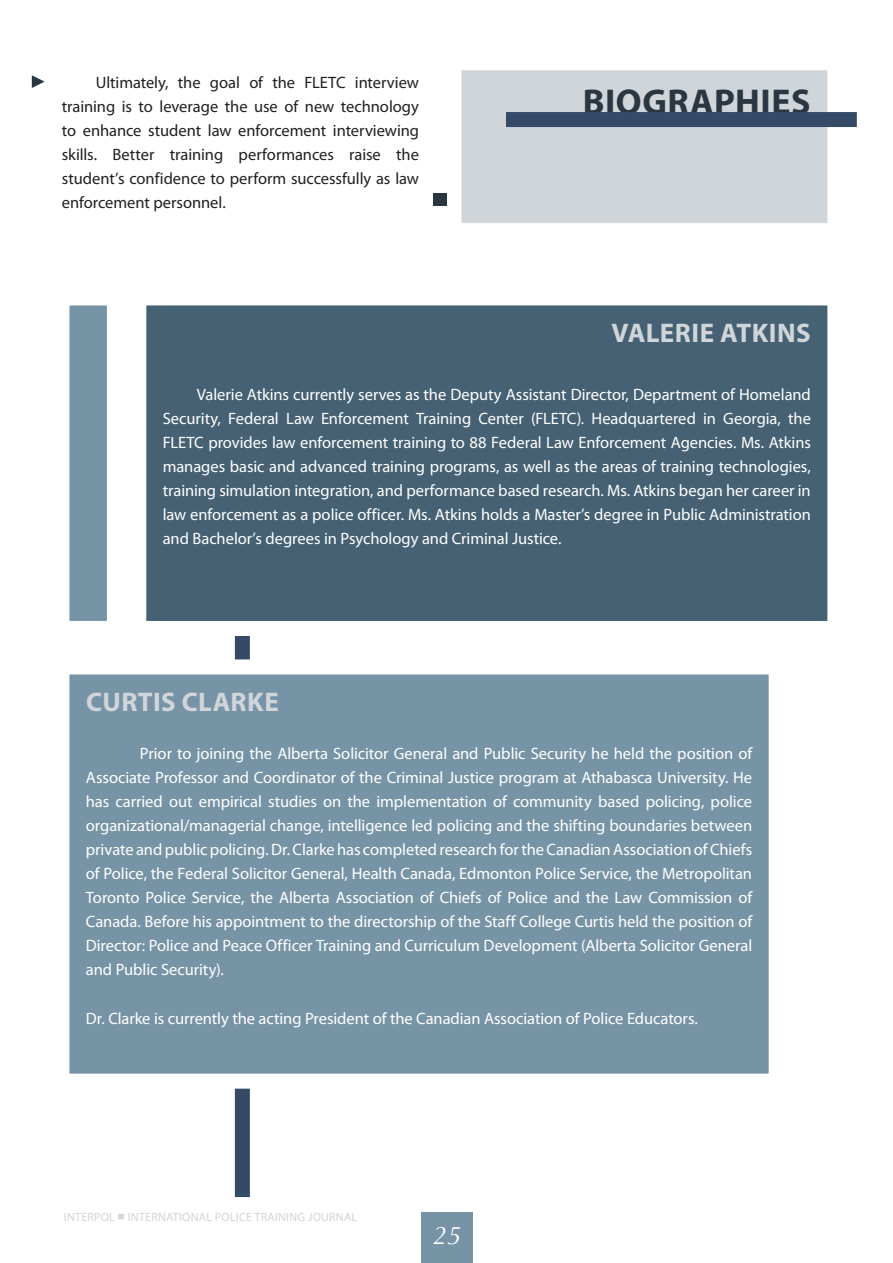
<style>
.page{position:relative;width:893px;height:1263px;background:#fff}
.page>*{position:absolute;margin:0;border:0;box-sizing:border-box;transform-origin:0 0}
.Bio{font:700 36px "Myriad Pro";letter-spacing:.015em;color:#2a3640}
.Bio-2{font:700 27px "Myriad Pro";letter-spacing:.015em;color:#d0d5d9}
.t1{font:italic 25.5px "Optima";color:#fff}
.Bio-3{font:16.5px/24px "Myriad Pro";color:#fff;text-align:justify}
.Body_text{font:16.5px/24px "Myriad Pro";letter-spacing:-.005em;color:#fff;text-align:justify}
.Body_text-2{font:16.5px/24px "Myriad Pro";letter-spacing:-.005em;color:#231f20;text-align:justify}
.t2{font:12px "Myriad Pro";letter-spacing:.02em;color:#d0d5d9}
.s1{font-family:"Apple Gothic"}
</style>
<div class="page">
<div style="left:235px;top:570px;width:15px;height:627px;background:#344a66"></div>
<div style="left:446px;top:70px;width:382px;height:153px;background:#d0d5d9"></div>
<svg style="left:69px;top:652px;width:700px;height:444px;background:#859faf"></svg>
<svg style="left:146px;top:305px;width:682px;height:338px;background:#516b7c"></svg>
<div style="left:69px;top:305px;width:38px;height:316px;background:#7794a6"></div>
<div style="left:506px;top:112px;width:351px;height:15px;background:#344a66"></div>
<div style="left:433px;top:193px;width:13px;height:13px;background:#2a3640"></div>
<svg style="left:32px;top:75px;width:13px;height:13px"></svg>
<div style="left:421px;top:1212px;width:51px;height:51px;background:#7794a6"></div>
<p class="Body_text-2" style="left:62px;top:70px;width:359px;text-indent:34px">Ultimately, the goal of the FLETC interview training is to leverage the use of new technology to enhance student law enforcement interviewing skills. Better training performances raise the student’s confidence to perform successfully as law enforcement personnel.</p>
<p class="Bio" style="left:583px;top:78px;width:229px">BIOGRAPHIES</p>
<p class="Bio-2" style="left:612px;top:315px;width:201px">VALERIE ATKINS</p>
<p class="Body_text" style="left:163px;top:382px;width:650px;text-indent:34px">Valerie Atkins currently serves as the Deputy Assistant Director, Department of Homeland Security, Federal Law Enforcement Training Center (FLETC). Headquartered in Georgia, the FLETC provides law enforcement training to 88 Federal Law Enforcement Agencies. Ms. Atkins manages basic and advanced training programs, as well as the areas of training technologies, training simulation integration, and performance based research. Ms. Atkins began her career in law enforcement as a police officer. Ms. Atkins holds a Master’s degree in Public Administration and Bachelor’s degrees in Psychology and Criminal Justice.</p>
<p class="Bio-2" style="left:86px;top:684px;width:194px">CURTIS CLARKE</p>
<p class="Bio-3" style="left:86px;top:741px;width:668px;text-indent:54px">Prior to joining the Alberta Solicitor General and Public Security he held the position of Associate Professor and Coordinator of the Criminal Justice program at Athabasca University. He has carried out empirical studies on the implementation of community based policing, police organizational/managerial change, intelligence led policing and the shifting boundaries between private and public policing. Dr. Clarke has completed research for the Canadian Association of Chiefs of Police, the Federal Solicitor General, Health Canada, Edmonton Police Service, the Metropolitan Toronto Police Service, the Alberta Association of Chiefs of Police and the Law Commission of Canada. Before his appointment to the directorship of the Staff College Curtis held the position of Director: Police and Peace Officer Training and Curriculum Development (Alberta Solicitor General and Public Security).</p>
<p class="Body_text" style="left:86px;top:1006px;width:614px">Dr. Clarke is currently the acting President of the Canadian Association of Police Educators.</p>
<p class="t2" style="left:64px;top:1210px;width:295px">INTERPOL <span class="s1">■</span> INTERNATIONAL POLICE TRAINING JOURNAL</p>
<h3 class="t1" style="left:433px;top:1220px;width:30px">25</h3>
</div>
